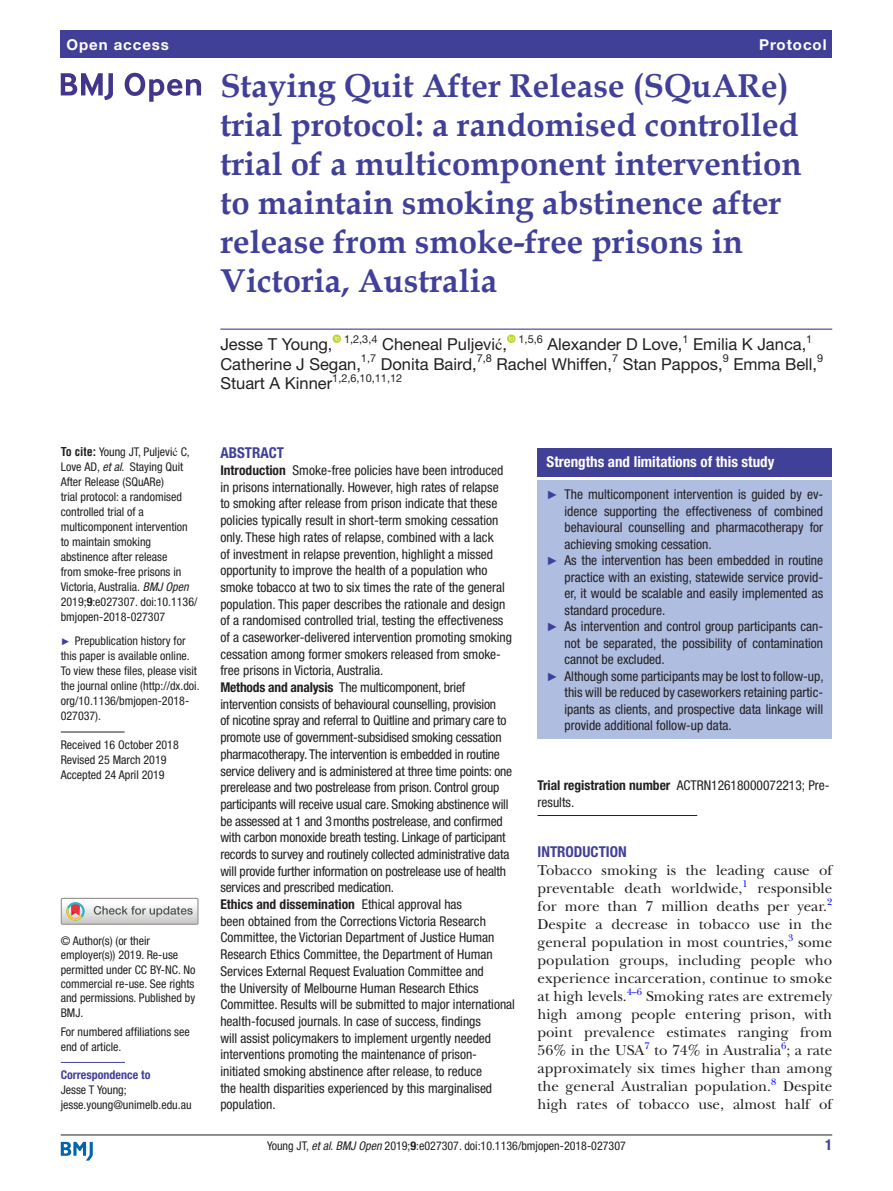
<style>
.page{position:relative;width:893px;height:1191px;background:#fff}
.page>*{position:absolute;margin:0;border:0;box-sizing:border-box;transform-origin:0 0}
.t1{font:700 33px/39px "Book Antiqua";color:#414099}
.t2{font:16.5px "Helvetica Neue LT Std";color:#231f20}
.t3{font:15px/18px "New Baskerville";color:#231f20}
.t4{font:700 condensed 15px "Helvetica Neue LT Std";color:#fff}
.t5{font:700 condensed 15px "Helvetica Neue LT Std";color:#414099}
.t6{font:700 15px "Helvetica Neue LT Std";letter-spacing:.065em;color:#fff}
.t7{font:condensed 13.5px/16.6px "Helvetica Neue LT Std";color:#231f20}
.t8{font:condensed 12px/15px "Helvetica Neue LT Std";color:#231f20}
.t9{font:700 condensed 12px "Helvetica Neue LT Std";color:#414099}
.t10{font:10.95px "Helvetica Neue LT Std";color:#231f20}
.t11{font:9.9px "New Baskerville";color:#00f}
.s1{font-family:"Times New Roman"}
.s2{font-family:"Helvetica LT Std";font-weight:700}
.s3{font-family:"Times New Roman";font-stretch:normal}
.s4{font-style:italic}
.s5{font-weight:700}
.s6{font-family:"Arial";font-stretch:normal;font-size:9.75px;color:#414099}
.s7{font-family:"Arial";font-stretch:normal;font-size:12px;color:#414099}
</style>
<div class="page">
<hr style="left:61px;top:1134px;width:771px;height:1px;background:#231f20">
<svg style="left:61px;top:1141px;width:32px;height:19px"></svg>
<div style="left:61px;top:31px;width:771px;height:27px;background:#414099"></div>
<hr style="left:220px;top:328px;width:612px;height:2px;background:#414099">
<svg style="left:333px;top:334px;width:8px;height:9px"></svg>
<svg style="left:507px;top:334px;width:8px;height:9px"></svg>
<hr style="left:61px;top:731px;width:64px;height:1px;background:#231f20">
<hr style="left:61px;top:1062px;width:64px;height:1px;background:#414099">
<svg style="left:61px;top:73px;width:52px;height:27px"></svg>
<svg style="left:125px;top:73px;width:76px;height:29px"></svg>
<div style="left:61px;top:897px;width:138px;height:27px;border:1px solid #969090"></div>
<svg style="left:61px;top:898px;width:137px;height:26px"></svg>
<hr style="left:538px;top:815px;width:159px;height:1px;background:#231f20">
<div style="left:538px;top:448px;width:294px;height:28px;background:#414099"></div>
<div style="left:538px;top:480px;width:294px;height:259px;background:#afbde1"></div>
<p class="t6" style="left:66px;top:35px;width:104px">Open access</p>
<p class="t6" style="left:759px;top:35px;width:69px">Protocol</p>
<h1 class="t1" style="left:220px;top:66px;width:583px">Staying Quit After Release (SQuARe) trial protocol: a randomised controlled trial of a multicomponent intervention to maintain smoking abstinence after release from smoke-free prisons in Victoria, Australia</h1>
<p class="t2" style="left:220px;top:335px;width:114px">Jesse T Young,</p>
<p class="t10" style="left:344px;top:332px;width:35px">1,2,3,4</p>
<p class="t2" style="left:382px;top:335px;width:126px">Cheneal Puljevi<span class="s1">ć</span>,</p>
<p class="t10" style="left:518px;top:332px;width:26px">1,5,6</p>
<p class="t2" style="left:547px;top:335px;width:137px">Alexander D Love,</p>
<p class="t10" style="left:682px;top:332px;width:8px">1</p>
<p class="t2" style="left:693px;top:335px;width:115px">Emilia K Janca,</p>
<p class="t10" style="left:806px;top:332px;width:8px">1</p>
<p class="t2" style="left:220px;top:354px;width:142px">Catherine J Segan,</p>
<p class="t10" style="left:361px;top:352px;width:17px">1,7</p>
<p class="t2" style="left:381px;top:354px;width:97px">Donita Baird,</p>
<p class="t10" style="left:477px;top:352px;width:17px">7,8</p>
<p class="t2" style="left:497px;top:354px;width:117px">Rachel Whiffen,</p>
<p class="t10" style="left:612px;top:352px;width:8px">7</p>
<p class="t2" style="left:623px;top:354px;width:101px">Stan Pappos,</p>
<p class="t10" style="left:723px;top:352px;width:8px">9</p>
<p class="t2" style="left:733px;top:354px;width:85px">Emma Bell,</p>
<p class="t10" style="left:817px;top:352px;width:8px">9</p>
<p class="t2" style="left:220px;top:374px;width:113px">Stuart A Kinner</p>
<p class="t10" style="left:332px;top:371px;width:71px">1,2,6,10,11,12</p>
<p class="t8" style="left:61px;top:444px;width:138px"><span class="s2">To cite:</span> Young JT, Puljevi<span class="s3">ć</span> C,<br>Love AD, <span class="s4">et al</span>. Staying Quit<br>After Release (SQuARe)<br>trial protocol: a randomised controlled trial of a multicomponent intervention to maintain smoking abstinence after release<br>from smoke-free prisons in<br>Victoria, Australia. <span class="s4">BMJ Open<br></span>2019;<span class="s5">9</span>:e027307. doi:10.1136/ bmjopen-2018-027307</p>
<p class="t8" style="left:61px;top:633px;width:140px"><span class="s6">►</span> Prepublication history for this paper is available online.<br>To view these files, please visit the journal online (http://dx.doi. org/10.1136/bmjopen-2018-<br>027037).</p>
<p class="t8" style="left:61px;top:737px;width:120px">Received 16 October 2018<br>Revised 25 March 2019<br>Accepted 24 April 2019</p>
<p class="t8" style="left:61px;top:933px;width:136px;line-height:14.4px">© Author(s) (or their employer(s)) 2019. Re-use permitted under CC BY-NC. No commercial re-use. See rights and permissions. Published by<br>BMJ.</p>
<p class="t8" style="left:61px;top:1024px;width:130px">For numbered affiliations see end of article.</p>
<p class="t9" style="left:61px;top:1067px;width:91px">Correspondence to</p>
<p class="t8" style="left:61px;top:1082px;width:132px">Jesse T Young; jesse.young@unimelb.edu.au</p>
<p class="t5" style="left:220px;top:444px;width:65px">Abstract</p>
<p class="t7" style="left:220px;top:462px;width:296px"><span class="s5">Introduction</span> Smoke-free policies have been introduced in prisons internationally. However, high rates of relapse<br>to smoking after release from prison indicate that these policies typically result in short-term smoking cessation only. These high rates of relapse, combined with a lack<br>of investment in relapse prevention, highlight a missed opportunity to improve the health of a population who smoke tobacco at two to six times the rate of the general population. This paper describes the rationale and design of a randomised controlled trial, testing the effectiveness of a caseworker-delivered intervention promoting smoking cessation among former smokers released from smoke&shy;free prisons in Victoria, Australia.<br><span class="s5">Methods and analysis</span> The multicomponent, brief intervention consists of behavioural counselling, provision<br>of nicotine spray and referral to Quitline and primary care to promote use of government-subsidised smoking cessation pharmacotherapy. The intervention is embedded in routine service delivery and is administered at three time points: one prerelease and two postrelease from prison. Control group participants will receive usual care. Smoking abstinence will be assessed at 1 and 3months postrelease, and confirmed with carbon monoxide breath testing. Linkage of participant records to survey and routinely collected administrative data will provide further information on postrelease use of health services and prescribed medication.<br><span class="s5">Ethics and dissemination</span> Ethical approval has<br>been obtained from the Corrections Victoria Research Committee, the Victorian Department of Justice Human Research Ethics Committee, the Department of Human Services External Request Evaluation Committee and<br>the University of Melbourne Human Research Ethics Committee. Results will be submitted to major international health-focused journals. In case of success, findings<br>will assist policymakers to implement urgently needed interventions promoting the maintenance of prison&shy;initiated smoking abstinence after release, to reduce<br>the health disparities experienced by this marginalised population.</p>
<p class="t4" style="left:547px;top:453px;width:229px">Strengths and limitations of this study</p>
<p class="t7" style="left:547px;top:486px;width:278px"><span class="s7">►</span> The multicomponent intervention is guided by ev-</p>
<p class="t7" style="left:565px;top:502px;width:260px">idence supporting the effectiveness of combined</p>
<p class="t7" style="left:565px;top:519px;width:260px">behavioural counselling and pharmacotherapy for</p>
<p class="t7" style="left:565px;top:535px;width:149px">achieving smoking cessation.</p>
<p class="t7" style="left:547px;top:552px;width:278px"><span class="s7">►</span> As the intervention has been embedded in routine</p>
<p class="t7" style="left:565px;top:568px;width:260px">practice with an existing, statewide service provid-</p>
<p class="t7" style="left:565px;top:585px;width:260px">er, it would be scalable and easily implemented as</p>
<p class="t7" style="left:565px;top:601px;width:102px">standard procedure.</p>
<p class="t7" style="left:547px;top:618px;width:278px"><span class="s7">►</span> As intervention and control group participants can-</p>
<p class="t7" style="left:565px;top:634px;width:260px">not be separated, the possibility of contamination</p>
<p class="t7" style="left:565px;top:651px;width:102px">cannot be excluded.</p>
<p class="t7" style="left:547px;top:667px;width:279px"><span class="s7">►</span> Although some participants may be lost to follow-up,</p>
<p class="t7" style="left:565px;top:684px;width:260px">this will be reduced by caseworkers retaining partic-</p>
<p class="t7" style="left:565px;top:700px;width:260px">ipants as clients, and prospective data linkage will</p>
<p class="t7" style="left:565px;top:717px;width:169px">provide additional follow-up data.</p>
<p class="t7" style="left:538px;top:777px;width:294px"><span class="s5">Trial registration number</span> ACTRN12618000072213; Pre&shy;results.</p>
<p class="t5" style="left:538px;top:843px;width:91px">Introduction</p>
<p class="t3" style="left:538px;top:861px;width:296px">Tobacco smoking is the leading cause of preventable death worldwide,</p>
<p class="t11" style="left:742px;top:877px;width:7px">1</p>
<p class="t3" style="left:538px;top:879px;width:296px;text-indent:220px">responsible for more than 7 million deaths per year.</p>
<p class="t11" style="left:827px;top:895px;width:7px">2</p>
<p class="t3" style="left:538px;top:915px;width:296px">Despite a decrease in tobacco use in the general population in most countries,</p>
<p class="t11" style="left:788px;top:931px;width:7px">3</p>
<p class="t3" style="left:538px;top:933px;width:296px;text-align:justify;text-indent:260px">some population groups, including people who experience incarceration, continue to smoke at high levels.</p>
<p class="t11" style="left:627px;top:985px;width:17px">4–6</p>
<p class="t3" style="left:538px;top:987px;width:296px;text-align:justify;text-indent:108px">Smoking rates are extremely high among people entering prison, with point prevalence estimates ranging from 56% in the USA</p>
<p class="t11" style="left:644px;top:1039px;width:7px">7</p>
<p class="t3" style="left:654px;top:1041px;width:179px">to 74% in Australia ; a rate</p>
<p class="t11" style="left:781px;top:1039px;width:7px">6</p>
<p class="t3" style="left:538px;top:1059px;width:296px">approximately six times higher than among the general Australian population.</p>
<p class="t11" style="left:771px;top:1075px;width:7px">8</p>
<p class="t3" style="left:538px;top:1077px;width:296px;text-align:right">Despite<br>high rates of tobacco use, almost half of</p>
<p class="t8" style="left:267px;top:1137px;width:360px">Young JT, <span class="s4">et al</span>. <span class="s4">BMJ Open</span> 2019;<span class="s5">9</span>:e027307. doi:10.1136/bmjopen-2018-027307</p>
<p class="t5" style="left:825px;top:1135px;width:9px">1</p>
</div>
